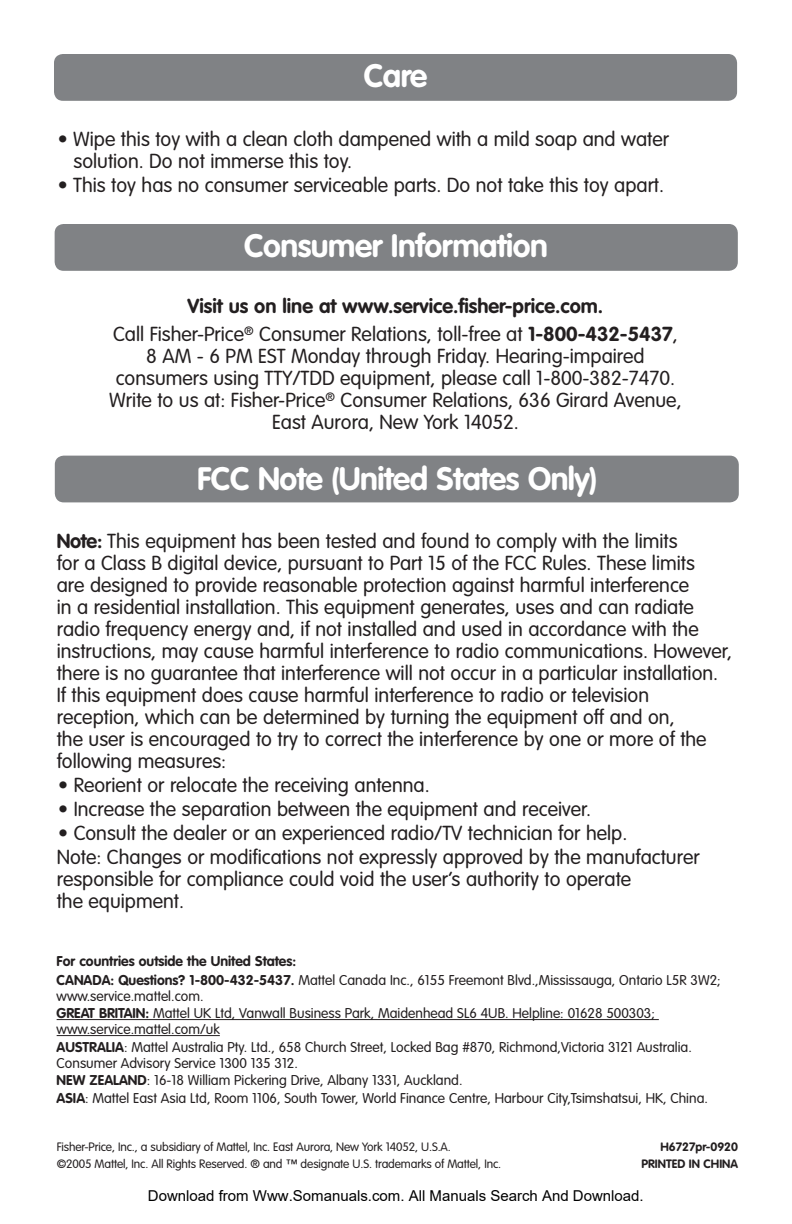
<style>
.page{position:relative;width:792px;height:1224px;background:#fff}
.page>*{position:absolute;margin:0;border:0;box-sizing:border-box;transform-origin:0 0}
.t1{font:700 32px "VAG Rounded";letter-spacing:-.015em;color:#fff}
.t2{font:300 20px/22px "VAG Rounded";color:#231f20}
.t3{font:700 20px/28px "VAG Rounded";color:#231f20;text-align:center}
.t4{font:15px "Arial";color:#000}
.t5{font:300 14px/17.4px "VAG Rounded";color:#231f20}
.t6{font:700 14px/18.8px "VAG Rounded";color:#231f20}
.t7{font:300 12px "VAG Rounded";letter-spacing:-.01em;color:#231f20}
.t8{font:700 12px "VAG Rounded";color:#231f20}
.s1{font-weight:300}
.s2{font-weight:700}
</style>
<div class="page">
<div style="left:55px;top:456px;width:684px;height:46px;background:#808285"></div>
<div style="left:55px;top:224px;width:683px;height:47px;background:#808285"></div>
<hr style="left:57px;top:1019px;width:602px;height:1px;background:#231f20">
<hr style="left:57px;top:1035px;width:163px;height:1px;background:#231f20">
<div style="left:54px;top:54px;width:683px;height:47px;background:#808285"></div>
<h1 class="t1" style="left:364px;top:57px;width:65px">Care</h1>
<p class="t2" style="left:74px;top:128px;width:597px;text-indent:-16px">• Wipe this toy with a clean cloth dampened with a mild soap and water solution. Do not immerse this toy.</p>
<p class="t2" style="left:58px;top:174px;width:608px">• This toy has no consumer serviceable parts. Do not take this toy apart.</p>
<h1 class="t1" style="left:244px;top:227px;width:305px">Consumer Information</h1>
<p class="t3" style="left:113px;top:292px;width:566px">Visit us on line at www.service.fisher-price.com.<br><span class="s1">Call Fisher-Price</span><sup>®</sup> <span class="s1">Consumer Relations, toll-free at</span> 1-800-432-5437<span class="s1">,</span></p>
<p class="t2" style="left:109px;top:345px;width:574px;text-align:center">8 AM - 6 PM EST Monday through Friday. Hearing-impaired consumers using TTY/TDD equipment, please call 1-800-382-7470.<br>Write to us at: Fisher-Price<sup>®</sup> Consumer Relations, 636 Girard Avenue, East Aurora, New York 14052.</p>
<h1 class="t1" style="left:197px;top:460px;width:401px">FCC Note (United States Only)</h1>
<p class="t2" style="left:57px;top:529px;width:677px"><span class="s2">Note:</span> This equipment has been tested and found to comply with the limits<br>for a Class B digital device, pursuant to Part 15 of the FCC Rules. These limits<br>are designed to provide reasonable protection against harmful interference<br>in a residential installation. This equipment generates, uses and can radiate radio frequency energy and, if not installed and used in accordance with the instructions, may cause harmful interference to radio communications. However, there is no guarantee that interference will not occur in a particular installation.<br>If this equipment does cause harmful interference to radio or television reception, which can be determined by turning the equipment off and on,<br>the user is encouraged to try to correct the interference by one or more of the following measures:</p>
<p class="t2" style="left:58px;top:773px;width:373px">• Reorient or relocate the receiving antenna.</p>
<p class="t2" style="left:58px;top:798px;width:535px">• Increase the separation between the equipment and receiver.</p>
<p class="t2" style="left:57px;top:821px;width:644px;line-height:24px">• Consult the dealer or an experienced radio/TV technician for help.<br>Note: Changes or modifications not expressly approved by the manufacturer</p>
<p class="t2" style="left:57px;top:868px;width:576px">responsible for compliance could void the user’s authority to operate the equipment.</p>
<p class="t6" style="left:57px;top:951px;width:666px">For countries outside the United States:<br>CANADA: Questions? 1-800-432-5437. <span class="s1">Mattel Canada Inc., 6155 Freemont Blvd.,Mississauga, Ontario L5R 3W2;</span></p>
<p class="t5" style="left:57px;top:987px;width:600px">www.service.mattel.com.<br><span class="s2">GREAT BRITAIN:</span> Mattel UK Ltd, Vanwall Business Park, Maidenhead SL6 4UB. Helpline: 01628 500303;</p>
<p class="t5" style="left:57px;top:1021px;width:637px">www.service.mattel.com/uk<br><span class="s2">AUSTRALIA</span>: Mattel Australia Pty. Ltd., 658 Church Street, Locked Bag #870, Richmond,Victoria 3121 Australia.</p>
<p class="t5" style="left:57px;top:1054px;width:653px">Consumer Advisory Service 1300 135 312.<br><span class="s2">NEW ZEALAND</span>: 16-18 William Pickering Drive, Albany 1331, Auckland.<br><span class="s2">ASIA</span>: Mattel East Asia Ltd, Room 1106, South Tower, World Finance Centre, Harbour City,Tsimshatsui, HK, China.</p>
<p class="t7" style="left:57px;top:1140px;width:396px">Fisher-Price, Inc., a subsidiary of Mattel, Inc. East Aurora, New York 14052, U.S.A.</p>
<p class="t8" style="left:660px;top:1140px;width:79px">H6727pr-0920</p>
<p class="t7" style="left:57px;top:1157px;width:446px">©2005 Mattel, Inc. All Rights Reserved. ® and ™ designate U.S. trademarks of Mattel, Inc.</p>
<p class="t8" style="left:642px;top:1157px;width:98px">PRINTED IN CHINA</p>
<p class="t4" style="left:148px;top:1187px;width:497px">Download from Www.Somanuals.com. All Manuals Search And Download.</p>
</div>
